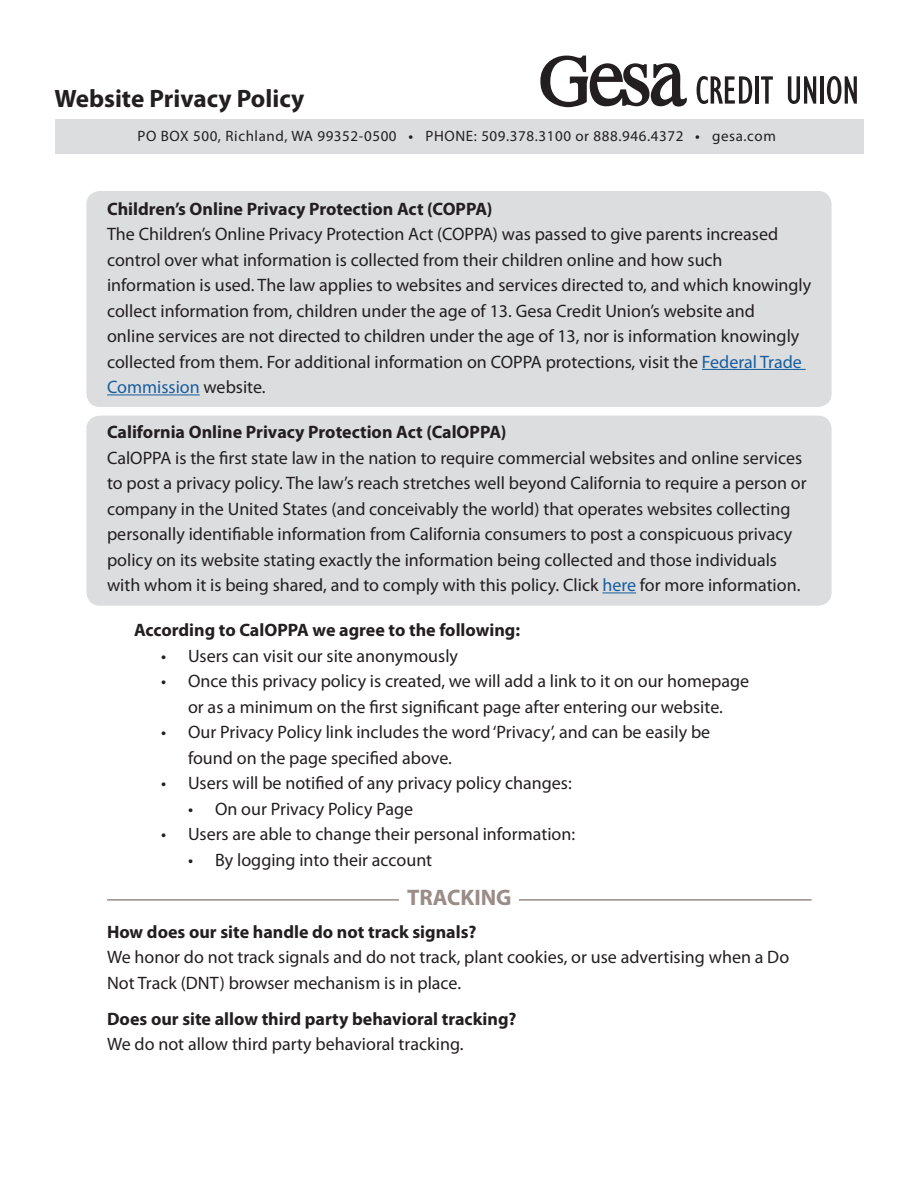
<style>
.page{position:relative;width:918px;height:1188px;background:#fff}
.page>*{position:absolute;margin:0;border:0;box-sizing:border-box;transform-origin:0 0}
.t1{font:700 25.2px "Myriad Pro";color:#231f20}
.t2{font:700 22.5px "Myriad Pro";color:#9a8c87}
.t3{font:18px/25.5px "Myriad Pro";color:#231f20}
.t4{font:700 18px "Myriad Pro";color:#231f20}
.t5{font:15px "Myriad Pro";letter-spacing:.04em;color:#231f20}
.s1{font-weight:600}
.s2{font-weight:700}
.s3{color:#175d9e}
</style>
<div class="page">
<hr style="left:107px;top:899px;width:705px;height:2px;background:#9a8c87">
<div style="left:55px;top:119px;width:809px;height:35px;background:#dcdddf"></div>
<div style="left:400px;top:888px;width:119px;height:23px;background:#fff"></div>
<svg style="left:697px;top:76px;width:55px;height:28px"></svg>
<hr style="left:755px;top:76px;width:4px;height:28px;background:#231f20">
<svg style="left:761px;top:76px;width:12px;height:28px"></svg>
<svg style="left:788px;top:76px;width:28px;height:28px"></svg>
<hr style="left:820px;top:76px;width:4px;height:28px;background:#231f20">
<svg style="left:827px;top:76px;width:30px;height:28px"></svg>
<svg style="left:540px;top:56px;width:147px;height:51px"></svg>
<div style="left:86px;top:191px;width:746px;height:216px;background:#dcdddf;border-radius:14px"></div>
<div style="left:86px;top:416px;width:746px;height:190px;background:#dcdddf;border-radius:14px"></div>
<hr style="left:702px;top:369px;width:104px;height:1px;background:#175d9e">
<hr style="left:107px;top:394px;width:93px;height:1px;background:#175d9e">
<hr style="left:602px;top:592px;width:34px;height:1px;background:#175d9e">
<h2 class="t1" style="left:54px;top:83px;width:251px">Website Privacy Policy</h2>
<p class="t5" style="left:138px;top:127px;width:640px">PO BOX 500, Richland, WA 99352-0500 <span class="s1">•</span> PHONE: 509.378.3100 or 888.946.4372 <span class="s1">•</span> gesa.com</p>
<p class="t3" style="left:107px;top:196px;width:706px"><span class="s2">Children’s Online Privacy Protection Act (COPPA)<br></span>The Children’s Online Privacy Protection Act (COPPA) was passed to give parents increased control over what information is collected from their children online and how such information is used. The law applies to websites and services directed to, and which knowingly collect information from, children under the age of 13. Gesa Credit Union’s website and<br>online services are not directed to children under the age of 13, nor is information knowingly collected from them. For additional information on COPPA protections, visit the <span class="s3">Federal Trade Commission</span> website.</p>
<p class="t3" style="left:107px;top:419px;width:701px"><span class="s2">California Online Privacy Protection Act (CalOPPA)<br></span>CalOPPA is the frst state law in the nation to require commercial websites and online services to post a privacy policy. The law’s reach stretches well beyond California to require a person or company in the United States (and conceivably the world) that operates websites collecting personally identifable information from California consumers to post a conspicuous privacy policy on its website stating exactly the information being collected and those individuals with whom it is being shared, and to comply with this policy. Click <span class="s3">here</span> for more information.</p>
<h4 class="t4" style="left:134px;top:618px;width:388px">According to CalOPPA we agree to the following:</h4>
<p class="t3" style="left:161px;top:643px;width:299px">• Users can visit our site anonymously</p>
<p class="t3" style="left:161px;top:668px;width:590px;text-align:center">• Once this privacy policy is created, we will add a link to it on our homepage or as a minimum on the frst signifcant page after entering our website.</p>
<p class="t3" style="left:188px;top:719px;width:524px;text-indent:-27px">• Our Privacy Policy link includes the word ‘Privacy’, and can be easily be found on the page specifed above.</p>
<p class="t3" style="left:161px;top:770px;width:412px">• Users will be notifed of any privacy policy changes:</p>
<p class="t3" style="left:188px;top:796px;width:227px">• On our Privacy Policy Page</p>
<p class="t3" style="left:161px;top:821px;width:416px">• Users are able to change their personal information:</p>
<p class="t3" style="left:188px;top:847px;width:246px">• By logging into their account</p>
<h3 class="t2" style="left:407px;top:883px;width:106px">TRACKING</h3>
<p class="t4" style="left:107px;top:920px;width:371px">How does our site handle do not track signals?</p>
<p class="t3" style="left:107px;top:944px;width:684px">We honor do not track signals and do not track, plant cookies, or use advertising when a Do<br>Not Track (DNT) browser mechanism is in place.</p>
<h4 class="t4" style="left:107px;top:1007px;width:411px">Does our site allow third party behavioral tracking?</h4>
<p class="t3" style="left:107px;top:1031px;width:358px">We do not allow third party behavioral tracking.</p>
</div>
